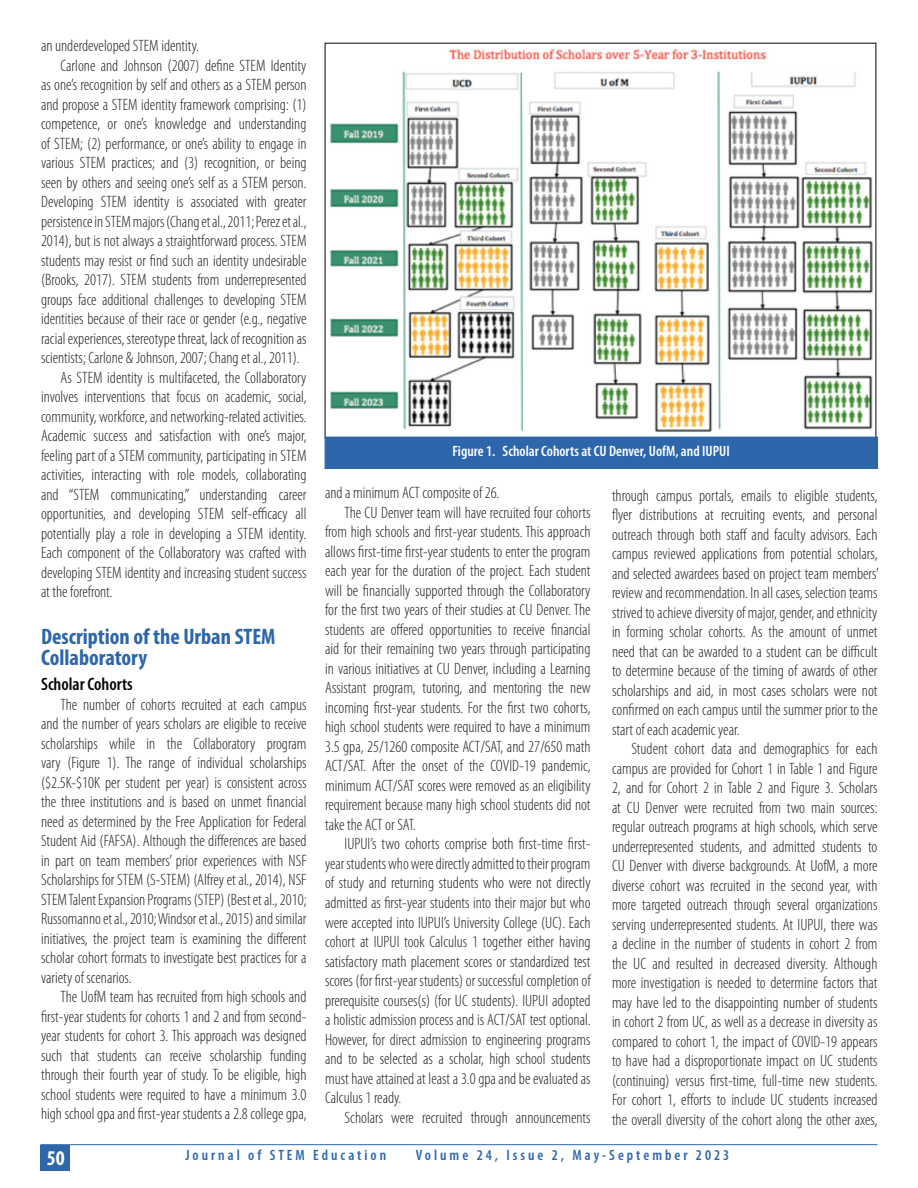
<style>
.page{position:relative;width:918px;height:1188px;background:#fff}
.page>*{position:absolute;margin:0;border:0;box-sizing:border-box;transform-origin:0 0}
.t1{font:700 condensed 22.5px/21px "Myriad Pro";color:#2e66ac}
.t2{font:700 condensed 21px "Myriad Pro";color:#fff}
.t3{font:600 condensed 18px "Myriad Pro";color:#040503}
.t4{font:300 condensed 16.5px/19.5px "Myriad Pro";color:#231f20;text-align:justify}
.t5{font:600 condensed 15px "Myriad Pro";letter-spacing:.2em;color:#2e66ac}
.t6{font:600 condensed 15px "Myriad Pro";color:#fff}
</style>
<div class="page">
<hr style="left:40px;top:1144px;width:838px;height:1px;background:#2e66ac">
<div style="left:40px;top:1145px;width:30px;height:26px;background:#2e66ac"></div>
<img style="left:330px;top:49px;width:543px;height:383px">
<div style="left:325px;top:437px;width:553px;height:32px;background:#2e66ac"></div>
<p class="t4" style="left:41px;top:36px;width:159px">an underdeveloped STEM identity.</p>
<p class="t4" style="left:61px;top:55px;width:247px">Carlone and Johnson (2007) define STEM Identity</p>
<p class="t4" style="left:41px;top:75px;width:267px">as one’s recognition by self and others as a STEM person</p>
<p class="t4" style="left:41px;top:94px;width:267px">and propose a STEM identity framework comprising: (1)</p>
<p class="t4" style="left:41px;top:114px;width:267px">competence, or one’s knowledge and understanding</p>
<p class="t4" style="left:41px;top:133px;width:267px">of STEM; (2) performance, or one’s ability to engage in</p>
<p class="t4" style="left:41px;top:153px;width:267px">various STEM practices; and (3) recognition, or being</p>
<p class="t4" style="left:41px;top:172px;width:267px">seen by others and seeing one’s self as a STEM person.</p>
<p class="t4" style="left:41px;top:192px;width:267px">Developing STEM identity is associated with greater</p>
<p class="t4" style="left:41px;top:211px;width:267px">persistence in STEM majors (Chang et al., 2011; Perez et al.,</p>
<p class="t4" style="left:41px;top:231px;width:267px">2014), but is not always a straightforward process. STEM</p>
<p class="t4" style="left:41px;top:251px;width:267px">students may resist or find such an identity undesirable</p>
<p class="t4" style="left:41px;top:270px;width:267px">(Brooks, 2017). STEM students from underrepresented</p>
<p class="t4" style="left:41px;top:290px;width:267px">groups face additional challenges to developing STEM</p>
<p class="t4" style="left:41px;top:309px;width:267px">identities because of their race or gender (e.g., negative</p>
<p class="t4" style="left:41px;top:329px;width:267px">racial experiences, stereotype threat, lack of recognition as</p>
<p class="t4" style="left:41px;top:348px;width:260px">scientists; Carlone &amp; Johnson, 2007; Chang et al., 2011).</p>
<p class="t4" style="left:61px;top:368px;width:247px">As STEM identity is multifaceted, the Collaboratory</p>
<p class="t4" style="left:41px;top:387px;width:267px">involves interventions that focus on academic, social,</p>
<p class="t4" style="left:41px;top:407px;width:267px">community, workforce, and networking-related activities.</p>
<p class="t4" style="left:41px;top:426px;width:267px">Academic success and satisfaction with one’s major,</p>
<p class="t4" style="left:41px;top:446px;width:267px">feeling part of a STEM community, participating in STEM</p>
<p class="t4" style="left:41px;top:465px;width:267px">activities, interacting with role models, collaborating</p>
<p class="t4" style="left:41px;top:485px;width:267px">and “STEM communicating,” understanding career</p>
<p class="t4" style="left:41px;top:504px;width:267px">opportunities, and developing STEM self-efficacy all</p>
<p class="t4" style="left:41px;top:524px;width:267px">potentially play a role in developing a STEM identity.</p>
<p class="t4" style="left:41px;top:543px;width:267px">Each component of the Collaboratory was crafted with</p>
<p class="t4" style="left:41px;top:563px;width:267px">developing STEM identity and increasing student success</p>
<p class="t4" style="left:41px;top:582px;width:73px">at the forefront.</p>
<h1 class="t1" style="left:41px;top:625px;width:236px">Description of the Urban STEM<br>Collaboratory</h1>
<p class="t3" style="left:41px;top:673px;width:93px">Scholar Cohorts</p>
<p class="t4" style="left:41px;top:694px;width:267px;text-indent:20px">The number of cohorts recruited at each campus and the number of years scholars are eligible to receive scholarships while in the Collaboratory program vary (Figure 1). The range of individual scholarships ($2.5K-$10K per student per year) is consistent across the three institutions and is based on unmet financial need as determined by the Free Application for Federal Student Aid (FAFSA). Although the differences are based in part on team members’ prior experiences with NSF Scholarships for STEM (S-STEM) (Alfrey et al., 2014), NSF STEM Talent Expansion Programs (STEP) (Best et al., 2010; Russomanno et al., 2010; Windsor et al., 2015) and similar initiatives, the project team is examining the different scholar cohort formats to investigate best practices for a variety of scenarios.</p>
<p class="t4" style="left:41px;top:987px;width:267px;text-indent:20px">The UofM team has recruited from high schools and first-year students for cohorts 1 and 2 and from second&shy;year students for cohort 3. This approach was designed such that students can receive scholarship funding through their fourth year of study. To be eligible, high school students were required to have a minimum 3.0 high school gpa and first-year students a 2.8 college gpa,</p>
<p class="t6" style="left:453px;top:442px;width:279px">Figure 1. Scholar Cohorts at CU Denver, UofM, and IUPUI</p>
<p class="t4" style="left:325px;top:483px;width:176px">and a minimum ACT composite of 26.</p>
<p class="t4" style="left:345px;top:503px;width:247px">The CU Denver team will have recruited four cohorts</p>
<p class="t4" style="left:325px;top:522px;width:267px">from high schools and first-year students. This approach</p>
<p class="t4" style="left:325px;top:542px;width:267px">allows first-time first-year students to enter the program</p>
<p class="t4" style="left:325px;top:561px;width:267px">each year for the duration of the project. Each student</p>
<p class="t4" style="left:325px;top:581px;width:267px">will be financially supported through the Collaboratory</p>
<p class="t4" style="left:325px;top:600px;width:267px">for the first two years of their studies at CU Denver. The</p>
<p class="t4" style="left:325px;top:620px;width:267px">students are offered opportunities to receive financial</p>
<p class="t4" style="left:325px;top:639px;width:267px">aid for their remaining two years through participating</p>
<p class="t4" style="left:325px;top:659px;width:267px">in various initiatives at CU Denver, including a Learning</p>
<p class="t4" style="left:325px;top:678px;width:267px">Assistant program, tutoring, and mentoring the new</p>
<p class="t4" style="left:325px;top:698px;width:267px">incoming first-year students. For the first two cohorts,</p>
<p class="t4" style="left:325px;top:717px;width:267px">high school students were required to have a minimum</p>
<p class="t4" style="left:325px;top:737px;width:267px">3.5 gpa, 25/1260 composite ACT/SAT, and 27/650 math</p>
<p class="t4" style="left:325px;top:756px;width:267px">ACT/SAT. After the onset of the COVID-19 pandemic,</p>
<p class="t4" style="left:325px;top:776px;width:267px">minimum ACT/SAT scores were removed as an eligibility</p>
<p class="t4" style="left:325px;top:795px;width:267px">requirement because many high school students did not</p>
<p class="t4" style="left:325px;top:815px;width:92px">take the ACT or SAT.</p>
<p class="t4" style="left:345px;top:834px;width:247px">IUPUI’s two cohorts comprise both first-time first-</p>
<p class="t4" style="left:325px;top:854px;width:267px">year students who were directly admitted to their program</p>
<p class="t4" style="left:325px;top:873px;width:267px">of study and returning students who were not directly</p>
<p class="t4" style="left:325px;top:893px;width:267px">admitted as first-year students into their major but who</p>
<p class="t4" style="left:325px;top:912px;width:267px">were accepted into IUPUI’s University College (UC). Each</p>
<p class="t4" style="left:325px;top:932px;width:267px">cohort at IUPUI took Calculus 1 together either having</p>
<p class="t4" style="left:325px;top:951px;width:267px">satisfactory math placement scores or standardized test</p>
<p class="t4" style="left:325px;top:971px;width:267px">scores (for first-year students) or successful completion of</p>
<p class="t4" style="left:325px;top:990px;width:267px">prerequisite courses(s) (for UC students). IUPUI adopted</p>
<p class="t4" style="left:325px;top:1010px;width:267px">a holistic admission process and is ACT/SAT test optional.</p>
<p class="t4" style="left:325px;top:1029px;width:267px">However, for direct admission to engineering programs</p>
<p class="t4" style="left:325px;top:1049px;width:267px">and to be selected as a scholar, high school students</p>
<p class="t4" style="left:325px;top:1068px;width:267px">must have attained at least a 3.0 gpa and be evaluated as</p>
<p class="t4" style="left:325px;top:1088px;width:78px">Calculus 1 ready.</p>
<p class="t4" style="left:345px;top:1107px;width:248px">Scholars were recruited through announcements</p>
<p class="t4" style="left:612px;top:485px;width:268px">through campus portals, emails to eligible students, flyer distributions at recruiting events, and personal outreach through both staff and faculty advisors. Each campus reviewed applications from potential scholars, and selected awardees based on project team members’ review and recommendation. In all cases, selection teams strived to achieve diversity of major, gender, and ethnicity in forming scholar cohorts. As the amount of unmet need that can be awarded to a student can be difficult to determine because of the timing of awards of other scholarships and aid, in most cases scholars were not confirmed on each campus until the summer prior to the start of each academic year.</p>
<p class="t4" style="left:612px;top:739px;width:267px;text-indent:20px">Student cohort data and demographics for each campus are provided for Cohort 1 in Table 1 and Figure 2, and for Cohort 2 in Table 2 and Figure 3. Scholars at CU Denver were recruited from two main sources: regular outreach programs at high schools, which serve underrepresented students, and admitted students to CU Denver with diverse backgrounds. At UofM, a more diverse cohort was recruited in the second year, with more targeted outreach through several organizations serving underrepresented students. At IUPUI, there was a decline in the number of students in cohort 2 from the UC and resulted in decreased diversity. Although more investigation is needed to determine factors that may have led to the disappointing number of students in cohort 2 from UC, as well as a decrease in diversity as compared to cohort 1, the impact of COVID-19 appears to have had a disproportionate impact on UC students (continuing) versus first-time, full-time new students.<br>For cohort 1, efforts to include UC students increased the overall diversity of the cohort along the other axes,</p>
<p class="t2" style="left:47px;top:1145px;width:19px">50</p>
<p class="t5" style="left:185px;top:1146px;width:202px">Journal of STEM Education</p>
<p class="t5" style="left:416px;top:1146px;width:315px">Volume 24, Issue 2, May-September 2023</p>
</div>
